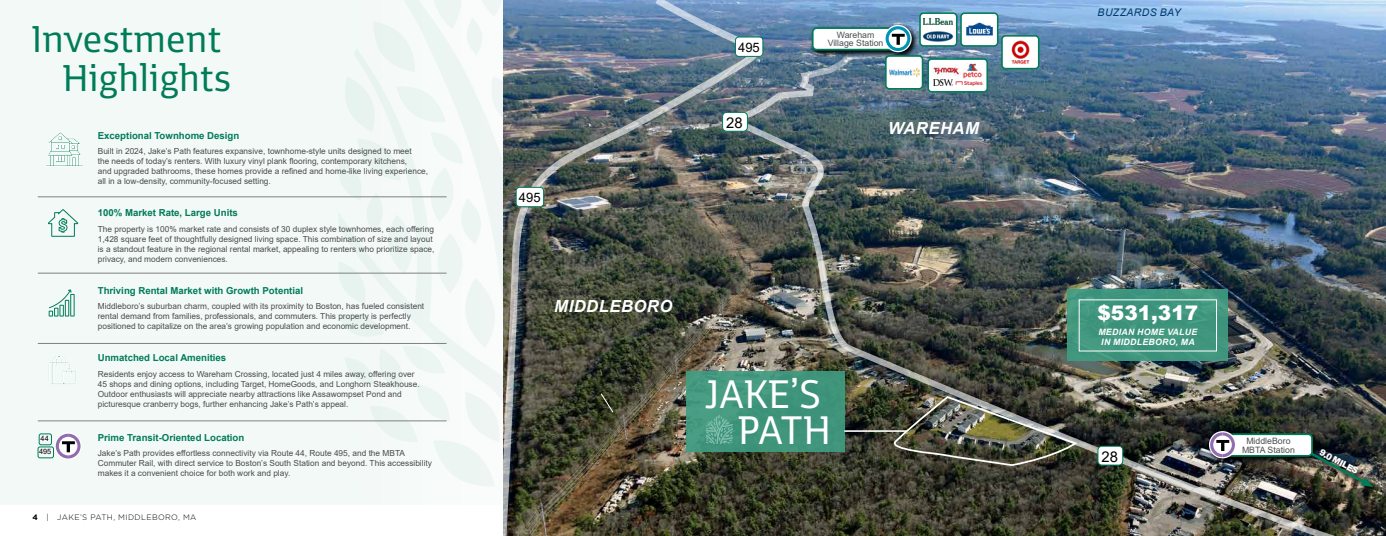
<style>
.page{position:relative;width:1386px;height:536px;background:#fff}
.page>*{position:absolute;margin:0;border:0;box-sizing:border-box;transform-origin:0 0}
.t1{font:40.77px/35.2px "Enra Semi Var Roman";letter-spacing:-.01em;color:#fff;text-align:right}
.t2{font:38.24px/39.4px "Enra Semi Var Roman";color:#007c58;text-align:right}
.t3{font:900 20.12px "Arial";color:#fff}
.t4{font:italic 700 16.62px "Arial";letter-spacing:.03em;color:#fff}
.t5{font:14.79px "Arial";color:#000}
.t6{font:13.04px "Arial";color:#000}
.t7{font:italic 10.5px "Arial";letter-spacing:.035em;color:#003b71}
.t8{font:700 9.62px "Arial";color:#007c58}
.t9{font:8.75px/8.8px "Arial";color:#4b4d4f;text-align:center}
.t10{font:italic 700 8.75px/10.5px "Arial";letter-spacing:.035em;color:#fff;text-align:center}
.t11{font:900 8.75px "Arial";color:#fff}
.t12{font:8.31px/10px "Arial";color:#4b4d4f}
.t13{font:300 7.88px "Gotham";letter-spacing:.05em;color:#000}
.t14{font:7.35px/13px "Arial";color:#000}
.s1{font-weight:700}
</style>
<div class="page">
<div style="left:0;top:0;width:583px;height:504px;background:#f3f9f7"></div>
<svg style="left:46px;top:132px;width:37px;height:34px"></svg>
<svg style="left:48px;top:209px;width:31px;height:28px"></svg>
<svg style="left:49px;top:289px;width:26px;height:27px"></svg>
<svg style="left:49px;top:356px;width:27px;height:28px"></svg>
<svg style="left:55px;top:432px;width:27px;height:27px"></svg>
<svg style="left:56px;top:433px;width:25px;height:25px"></svg>
<div style="left:39px;top:433px;width:13px;height:12px;border:1px solid #007c58;border-radius:2px"></div>
<div style="left:38px;top:446px;width:16px;height:12px;border:1px solid #007c58;border-radius:2px"></div>
<hr style="left:38px;top:196px;width:409px;height:1px;background:#7f8283">
<hr style="left:38px;top:273px;width:409px;height:1px;background:#7f8283">
<hr style="left:38px;top:343px;width:409px;height:1px;background:#7f8283">
<hr style="left:38px;top:420px;width:409px;height:1px;background:#7f8283">
<img style="left:759px;top:0;width:627px;height:24px">
<img style="left:503px;top:0;width:256px;height:536px">
<img style="left:725px;top:24px;width:661px;height:512px">
<div style="left:1098px;top:446px;width:25px;height:19px;background:#fff;border-radius:4px"></div>
<div style="left:1097px;top:445px;width:26px;height:20px;border:1px solid #007c58;border-radius:4px"></div>
<div style="left:723px;top:112px;width:24px;height:19px;background:#fff;border-radius:4px"></div>
<div style="left:722px;top:112px;width:26px;height:20px;border:1px solid #007c58;border-radius:4px"></div>
<img style="left:887px;top:397px;width:191px;height:70px">
<img style="left:338px;top:0;width:355px;height:488px">
<img style="left:1207px;top:429px;width:173px;height:64px">
<img style="left:1304px;top:448px;width:69px;height:39px">
<div style="left:1226px;top:434px;width:86px;height:21px;background:#fff;border-radius:4px"></div>
<div style="left:1225px;top:433px;width:88px;height:23px;border:2px solid #007c58;border-radius:4px"></div>
<svg style="left:1209px;top:431px;width:27px;height:27px"></svg>
<svg style="left:1210px;top:432px;width:25px;height:25px"></svg>
<svg style="left:810px;top:23px;width:109px;height:36px"></svg>
<div style="left:813px;top:28px;width:86px;height:22px;background:#fff;border-radius:4px"></div>
<div style="left:812px;top:27px;width:88px;height:23px;border:2px solid #007c58;border-radius:4px"></div>
<svg style="left:884px;top:25px;width:28px;height:27px"></svg>
<svg style="left:886px;top:26px;width:24px;height:25px"></svg>
<div style="left:1002px;top:36px;width:37px;height:33px;background:#fff;border-radius:4px"></div>
<img style="left:1011px;top:41px;width:19px;height:23px">
<div style="left:1001px;top:35px;width:39px;height:34px;border:2px solid #007c58;border-radius:4px"></div>
<div style="left:886px;top:56px;width:37px;height:33px;background:#fff;border-radius:4px"></div>
<img style="left:889px;top:69px;width:30px;height:7px">
<div style="left:885px;top:55px;width:38px;height:34px;border:2px solid #007c58;border-radius:4px"></div>
<div style="left:961px;top:13px;width:37px;height:33px;background:#fff;border-radius:4px"></div>
<img style="left:966px;top:22px;width:27px;height:14px">
<div style="left:960px;top:12px;width:39px;height:35px;border:2px solid #007c58;border-radius:4px"></div>
<div style="left:920px;top:13px;width:37px;height:33px;background:#fff;border-radius:4px"></div>
<img style="left:924px;top:19px;width:29px;height:6px">
<div style="left:919px;top:12px;width:39px;height:35px;border:2px solid #007c58;border-radius:4px"></div>
<img style="left:923px;top:31px;width:31px;height:11px">
<div style="left:928px;top:59px;width:59px;height:33px;background:#fff;border-radius:4px"></div>
<div style="left:927px;top:58px;width:61px;height:35px;border:2px solid #007c58;border-radius:4px"></div>
<img style="left:933px;top:67px;width:27px;height:9px">
<img style="left:963px;top:63px;width:19px;height:16px">
<img style="left:956px;top:81px;width:28px;height:5px">
<img style="left:934px;top:80px;width:19px;height:6px">
<svg style="left:1068px;top:289px;width:160px;height:72px;background:#479a82"></svg>
<div style="left:686px;top:371px;width:158px;height:80px;background:#40957b"></div>
<svg style="left:706px;top:414px;width:27px;height:30px"></svg>
<hr style="left:844px;top:430px;width:63px;height:2px;background:#fff">
<h2 class="t2" style="left:32px;top:17px;width:201px">Investment<br>Highlights</h2>
<p class="t8" style="left:98px;top:128px;width:143px">Exceptional Townhome Design</p>
<p class="t12" style="left:98px;top:146px;width:332px">Built in 2024, Jake’s Path features expansive, townhome-style units designed to meet<br>the needs of today’s renters. With luxury vinyl plank flooring, contemporary kitchens,<br>and upgraded bathrooms, these homes provide a refined and home-like living experience, all in a low-density, community-focused setting.</p>
<p class="t8" style="left:98px;top:206px;width:142px">100% Market Rate, Large Units</p>
<p class="t12" style="left:98px;top:223px;width:338px">The property is 100% market rate and consists of 30 duplex style townhomes, each offering 1,428 square feet of thoughtfully designed living space. This combination of size and layout is a standout feature in the regional rental market, appealing to renters who prioritize space, privacy, and modern conveniences.</p>
<p class="t8" style="left:98px;top:283px;width:207px">Thriving Rental Market with Growth Potential</p>
<p class="t12" style="left:98px;top:301px;width:328px">Middleboro’s suburban charm, coupled with its proximity to Boston, has fueled consistent rental demand from families, professionals, and commuters. This property is perfectly positioned to capitalize on the area’s growing population and economic development.</p>
<p class="t8" style="left:98px;top:351px;width:130px">Unmatched Local Amenities</p>
<p class="t12" style="left:98px;top:368px;width:323px">Residents enjoy access to Wareham Crossing, located just 4 miles away, offering over 45 shops and dining options, including Target, HomeGoods, and Longhorn Steakhouse.<br>Outdoor enthusiasts will appreciate nearby attractions like Assawompset Pond and picturesque cranberry bogs, further enhancing Jake’s Path’s appeal.</p>
<p class="t8" style="left:98px;top:430px;width:148px">Prime Transit-Oriented Location</p>
<p class="t12" style="left:98px;top:448px;width:336px">Jake’s Path provides effortless connectivity via Route 44, Route 495, and the MBTA<br>Commuter Rail, with direct service to Boston’s South Station and beyond. This accessibility makes it a convenient choice for both work and play.</p>
<p class="t14" style="left:39px;top:432px;width:14px">44<br>495</p>
<p class="t13" style="left:33px;top:512px;width:165px"><span class="s1">4</span> | JAKE’S PATH, MIDDLEBORO, MA</p>
<h3 class="t6" style="left:519px;top:188px;width:23px">495</h3>
<h3 class="t6" style="left:738px;top:38px;width:23px">495</h3>
<h3 class="t5" style="left:726px;top:112px;width:18px">28</h3>
<p class="t9" style="left:828px;top:30px;width:57px">Wareham<br>Village Station</p>
<h3 class="t4" style="left:888px;top:117px;width:92px">WAREHAM</h3>
<h3 class="t4" style="left:554px;top:295px;width:120px">MIDDLEBORO</h3>
<h1 class="t1" style="left:704px;top:374px;width:128px">JAKE’S<br>PATH</h1>
<p class="t7" style="left:1098px;top:6px;width:85px">BUZZARDS BAY</p>
<h3 class="t3" style="left:1098px;top:298px;width:102px">$531,317</h3>
<p class="t10" style="left:1098px;top:326px;width:100px">MEDIAN HOME VALUE<br>IN MIDDLEBORO, MA</p>
<h3 class="t5" style="left:1102px;top:446px;width:18px">28</h3>
<p class="t9" style="left:1242px;top:436px;width:54px">MiddleBoro<br>MBTA Station</p>
<p class="t11" style="left:1323px;top:445px;width:44px;rotate:28deg">9.0 MILES</p>
</div>
